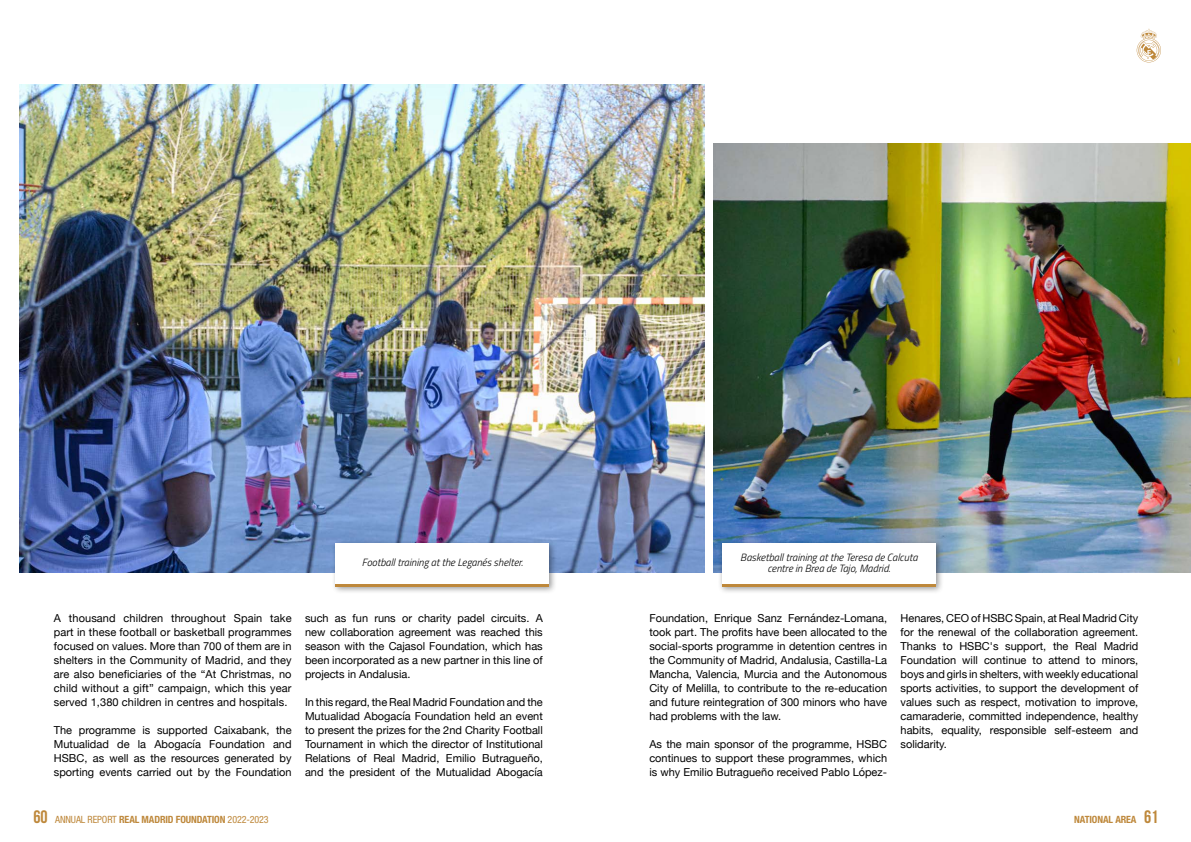
<style>
.page{position:relative;width:1191px;height:842px;background:#fff}
.page>*{position:absolute;margin:0;border:0;box-sizing:border-box;transform-origin:0 0}
.t1{font:11px/14px "Helvetica Neue";color:#000;text-align:justify}
.t2{font:italic 300 10.5px/11px "Titillium Web";color:#000;text-align:center}
.t3{font:condensed 10px "Helvetica Neue";letter-spacing:-.01em;color:#be883b}
.t4{font:700 condensed 10px "Helvetica Neue";letter-spacing:-.01em;color:#be883b}
.s1{font-family:"Bebas Neue";font-stretch:normal;font-size:18px}
.s2{font-weight:700}
.s3{font-family:"Bebas Neue";font-weight:400;font-stretch:normal;font-size:18px}
</style>
<div class="page">
<svg style="left:1136px;top:29px;width:25px;height:33px"></svg>
<img style="left:713px;top:143px;width:478px;height:430px">
<img style="left:20px;top:84px;width:684px;height:489px">
<div style="left:331px;top:539px;width:226px;height:55px;background:#000;opacity:.4"></div>
<div style="left:335px;top:543px;width:214px;height:43px;background:#fff"></div>
<div style="left:718px;top:539px;width:226px;height:55px;background:#000;opacity:.4"></div>
<div style="left:722px;top:543px;width:213px;height:43px;background:#fff"></div>
<hr style="left:335px;top:583px;width:214px;height:3px;background:#be883b">
<hr style="left:722px;top:583px;width:213px;height:3px;background:#be883b">
<p class="t2" style="left:362px;top:557px;width:163px">Football training at the Leganés shelter.</p>
<p class="t2" style="left:740px;top:551px;width:179px">Basketball training at the Teresa de Calcuta centre in Brea de Tajo, Madrid.</p>
<p class="t1" style="left:54px;top:612px;width:239px">A thousand children throughout Spain take part in these football or basketball programmes focused on values. More than 700 of them are in shelters in the Community of Madrid, and they are also beneficiaries of the “At Christmas, no child without a gift” campaign, which this year served 1,380 children in centres and hospitals.</p>
<p class="t1" style="left:54px;top:724px;width:239px">The programme is supported Caixabank, the Mutualidad de la Abogacía Foundation and HSBC, as well as the resources generated by sporting events carried out by the Foundation</p>
<p class="t1" style="left:305px;top:612px;width:239px">such as fun runs or charity padel circuits. A new collaboration agreement was reached this season with the Cajasol Foundation, which has been incorporated as a new partner in this line of projects in Andalusia.</p>
<p class="t1" style="left:305px;top:696px;width:239px">In this regard, the Real Madrid Foundation and the Mutualidad Abogacía Foundation held an event to present the prizes for the 2nd Charity Football Tournament in which the director of Institutional Relations of Real Madrid, Emilio Butragueño, and the president of the Mutualidad Abogacía</p>
<p class="t1" style="left:649px;top:612px;width:239px">Foundation, Enrique Sanz Fernández-Lomana, took part. The profits have been allocated to the social-sports programme in detention centres in the Community of Madrid, Andalusia, Castilla-La Mancha, Valencia, Murcia and the Autonomous City of Melilla, to contribute to the re-education and future reintegration of 300 minors who have had problems with the law.</p>
<p class="t1" style="left:649px;top:738px;width:239px">As the main sponsor of the programme, HSBC continues to support these programmes, which is why Emilio Butragueño received Pablo López-</p>
<p class="t1" style="left:900px;top:612px;width:239px">Henares, CEO of HSBC Spain, at Real Madrid City for the renewal of the collaboration agreement.<br>Thanks to HSBC's support, the Real Madrid Foundation will continue to attend to minors, boys and girls in shelters, with weekly educational sports activities, to support the development of values such as respect, motivation to improve, camaraderie, committed independence, healthy habits, equality, responsible self-esteem and solidarity.</p>
<p class="t3" style="left:34px;top:813px;width:237px"><span class="s1">60</span> ANNUAL REPORT <span class="s2">REAL MADRID FOUNDATION</span> 2022-2023</p>
<p class="t4" style="left:1074px;top:813px;width:85px">NATIONAL AREA <span class="s3">61</span></p>
</div>
